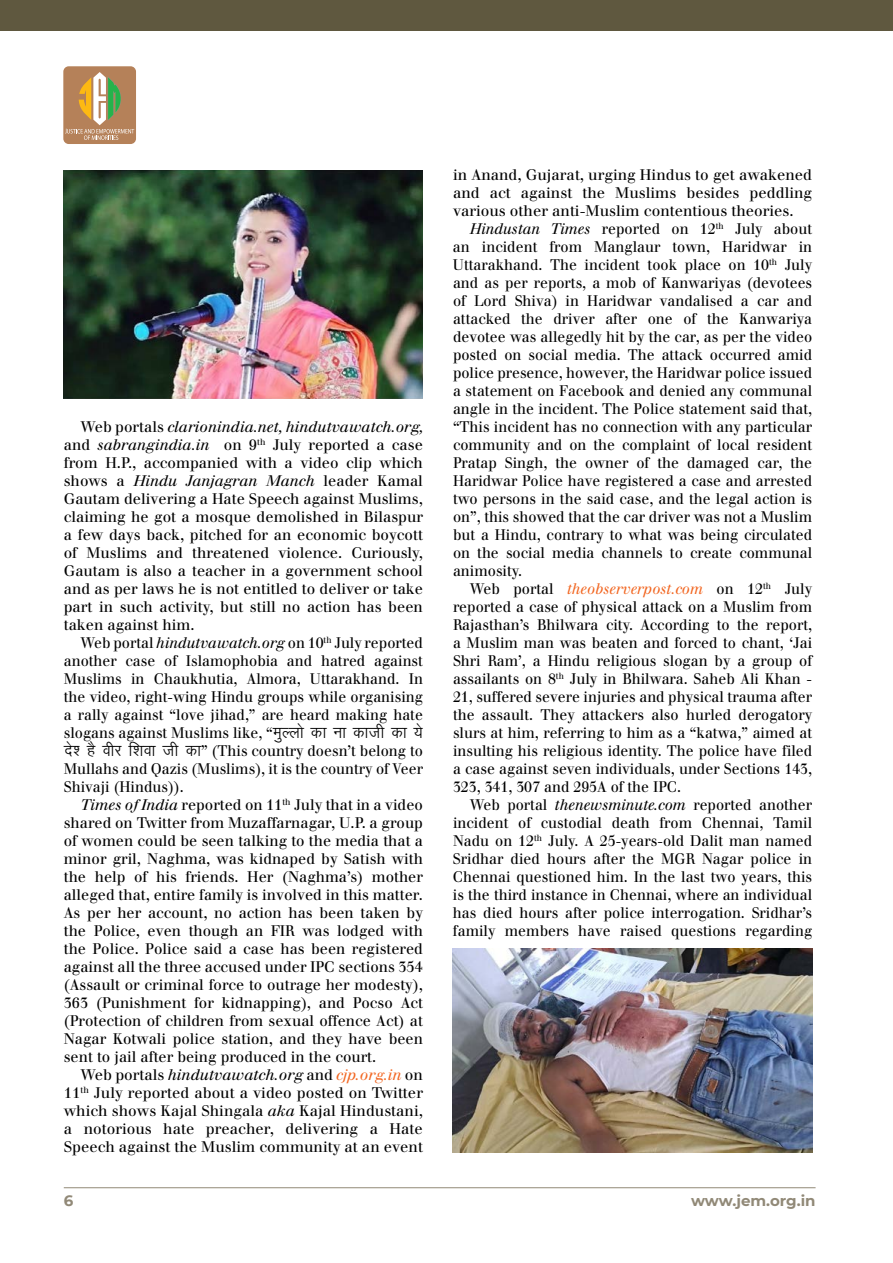
<style>
.page{position:relative;width:893px;height:1263px;background:#fff}
.page>*{position:absolute;margin:0;border:0;box-sizing:border-box;transform-origin:0 0}
.t1{font:15px/18px "Justus";color:#000;text-align:justify;scale:.95 1}
.t2{font:15px/18px "Justus";color:#000;text-align:justify}
.t3{font:15px "Justus Italic Oldstyle";color:#000}
.t4{font:15px "Justus Italic Oldstyle";color:#f26722;scale:.95 1}
.t5{font:700 15px "Montserrat";color:#918977}
.s1{font-family:"Justus"}
.s2{font-family:"Justus Italic Oldstyle"}
.s3{font-family:"Kruti Dev 010";font-size:19.5px}
.s4{color:#f26722}
.s5{font-family:"Justus";color:#000}
</style>
<div class="page">
<hr style="left:64px;top:1187px;width:752px;height:1px;background:#918977">
<div style="left:0;top:0;width:893px;height:30px;background:#5f583f"></div>
<div style="left:63px;top:66px;width:73px;height:78px;background:#b58159;border-radius:5px"></div>
<svg style="left:65px;top:72px;width:69px;height:68px"></svg>
<img style="left:63px;top:170px;width:360px;height:229px">
<img style="left:453px;top:948px;width:359px;height:204px">
<p class="t3" style="left:81px;top:418px;width:344px"><span class="s1">Web portals</span> clarionindia.net, hindutvawatch.org,</p>
<p class="t2" style="left:64px;top:436px;width:361px">and <span class="s2">sabrangindia.in</span> on 9<sup>th</sup> July reported a case from H.P., accompanied with a video clip which</p>
<p class="t3" style="left:64px;top:472px;width:361px"><span class="s1">shows a</span> Hindu Janjagran Manch <span class="s1">leader Kamal</span></p>
<p class="t2" style="left:64px;top:490px;width:361px">Gautam delivering a Hate Speech against Muslims, claiming he got a mosque demolished in Bilaspur a few days back, pitched for an economic boycott of Muslims and threatened violence. Curiously, Gautam is also a teacher in a government school and as per laws he is not entitled to deliver or take part in such activity, but still no action has been taken against him.</p>
<p class="t1" style="left:64px;top:634px;width:380px;text-indent:17px">Web portal <span class="s2">hindutvawatch.org</span> on 10<sup>th</sup> July reported another case of Islamophobia and hatred against Muslims in Chaukhutia, Almora, Uttarakhand. In the video, right-wing Hindu groups while organising a rally against “love jihad,” are heard making hate slogans against Muslims like, “<span class="s3">eqYyks dk uk dkth dk ;s ns’ gS ohj f’kok th dk</span>” (This country doesn’t belong to Mullahs and Qazis (Muslims), it is the country of Veer Shivaji (Hindus)).</p>
<p class="t2" style="left:64px;top:796px;width:361px;text-indent:17px"><span class="s2">Times of India</span> reported on 11<sup>th</sup> July that in a video shared on Twitter from Muzaffarnagar, U.P. a group of women could be seen talking to the media that a minor gril, Naghma, was kidnaped by Satish with the help of his friends. Her (Naghma’s) mother alleged that, entire family is involved in this matter.<br>As per her account, no action has been taken by the Police, even though an FIR was lodged with the Police. Police said a case has been registered against all the three accused under IPC sections 354 (Assault or criminal force to outrage her modesty), 363 (Punishment for kidnapping), and Pocso Act (Protection of children from sexual offence Act) at Nagar Kotwali police station, and they have been sent to jail after being produced in the court.</p>
<p class="t3" style="left:81px;top:1066px;width:344px"><span class="s1">Web portals</span> hindutvawatch.org <span class="s1">and</span> <span class="s4">cjp.org.in</span> <span class="s1">on</span></p>
<p class="t2" style="left:64px;top:1084px;width:361px">11<sup>th</sup> July reported about a video posted on Twitter which shows Kajal Shingala <span class="s2">aka</span> Kajal Hindustani, a notorious hate preacher, delivering a Hate Speech against the Muslim community at an event</p>
<p class="t2" style="left:453px;top:166px;width:361px">in Anand, Gujarat, urging Hindus to get awakened and act against the Muslims besides peddling various other anti-Muslim contentious theories.</p>
<p class="t1" style="left:453px;top:220px;width:380px;text-indent:17px"><span class="s2">Hindustan Times</span> reported on 12<sup>th</sup> July about an incident from Manglaur town, Haridwar in Uttarakhand. The incident took place on 10<sup>th</sup> July and as per reports, a mob of Kanwariyas (devotees of Lord Shiva) in Haridwar vandalised a car and attacked the driver after one of the Kanwariya devotee was allegedly hit by the car, as per the video posted on social media. The attack occurred amid police presence, however, the Haridwar police issued a statement on Facebook and denied any communal angle in the incident. The Police statement said that, “This incident has no connection with any particular community and on the complaint of local resident Pratap Singh, the owner of the damaged car, the Haridwar Police have registered a case and arrested two persons in the said case, and the legal action is on”, this showed that the car driver was not a Muslim but a Hindu, contrary to what was being circulated on the social media channels to create communal animosity.</p>
<p class="t4" style="left:470px;top:580px;width:362px"><span class="s5">Web portal</span> theobserverpost.com <span class="s5">on 12</span><sup>th</sup> <span class="s5">July</span></p>
<p class="t1" style="left:453px;top:598px;width:380px">reported a case of physical attack on a Muslim from Rajasthan’s Bhilwara city. According to the report, a Muslim man was beaten and forced to chant, ‘Jai Shri Ram’, a Hindu religious slogan by a group of assailants on 8<sup>th</sup> July in Bhilwara. Saheb Ali Khan - 21, suffered severe injuries and physical trauma after the assault. They attackers also hurled derogatory slurs at him, referring to him as a “katwa,” aimed at insulting his religious identity. The police have filed a case against seven individuals, under Sections 143, 323, 341, 307 and 295A of the IPC.</p>
<p class="t1" style="left:453px;top:796px;width:380px;text-indent:17px">Web portal <span class="s2">thenewsminute.com</span> reported another incident of custodial death from Chennai, Tamil Nadu on 12<sup>th</sup> July. A 25-years-old Dalit man named Sridhar died hours after the MGR Nagar police in Chennai questioned him. In the last two years, this is the third instance in Chennai, where an individual has died hours after police interrogation. Sridhar’s family members have raised questions regarding</p>
<p class="t5" style="left:64px;top:1190px;width:11px">6</p>
<p class="t5" style="left:691px;top:1190px;width:126px">www.jem.org.in</p>
</div>
